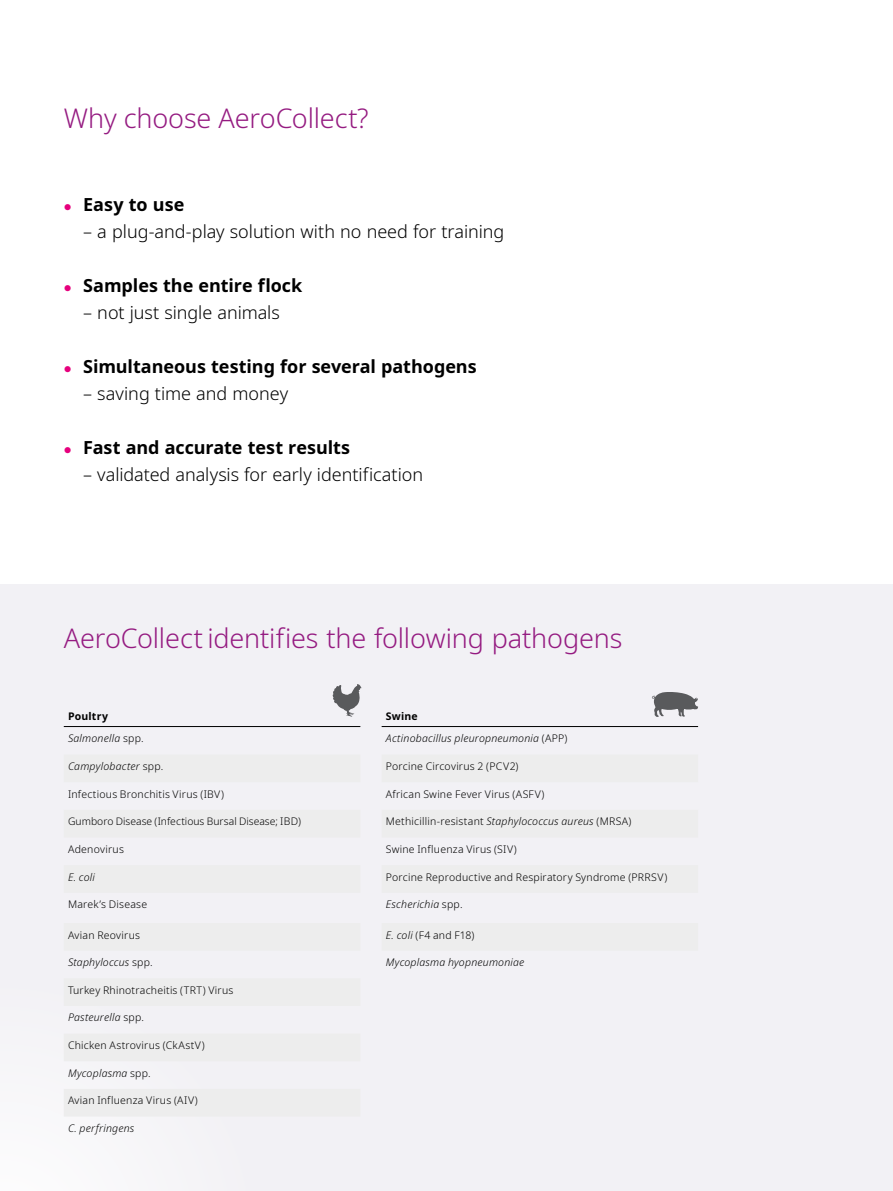
<style>
.page{position:relative;width:893px;height:1191px;background:#fff}
.page>*{position:absolute;margin:0;border:0;box-sizing:border-box;transform-origin:0 0}
.t1{font:300 27px "Noto Sans";letter-spacing:-.005em;color:#951b81}
.t2{font:300 18px "Noto Sans";color:#000}
.t3{font:700 18px "Noto Sans";letter-spacing:-.005em;color:#000}
.t4{font:300 10.5px "Noto Sans";letter-spacing:.02em;color:#000}
.t5{font:italic 300 10.5px "Noto Sans";letter-spacing:.02em;color:#000}
.t6{font:700 10.5px "Noto Sans";letter-spacing:.02em;color:#000}
.t7{font:300 10.35px "Noto Sans";color:#000}
.s1{color:#e6007d}
.s2{font-style:normal}
.s3{font-size:10.5px}
.s4{font-style:italic}
</style>
<div class="page">
<div style="left:0;top:584px;width:893px;height:607px;background:#f2f1f5"></div>
<svg style="left:0;top:1179px;width:37px;height:12px"></svg>
<svg style="left:333px;top:684px;width:28px;height:33px"></svg>
<svg style="left:652px;top:692px;width:46px;height:25px"></svg>
<hr style="left:64px;top:726px;width:296px;height:1px;background:#000">
<hr style="left:382px;top:726px;width:316px;height:1px;background:#000">
<h1 class="t1" style="left:64px;top:99px;width:306px">Why choose AeroCollect?</h1>
<h2 class="t3" style="left:64px;top:191px;width:122px"><span class="s1">●</span> Easy to use</h2>
<h2 class="t2" style="left:83px;top:218px;width:423px">– a plug-and-play solution with no need for training</h2>
<h2 class="t3" style="left:64px;top:272px;width:240px"><span class="s1">●</span> Samples the entire flock</h2>
<h2 class="t2" style="left:83px;top:299px;width:198px">– not just single animals</h2>
<h2 class="t3" style="left:64px;top:353px;width:414px"><span class="s1">●</span> Simultaneous testing for several pathogens</h2>
<h2 class="t2" style="left:83px;top:380px;width:207px">– saving time and money</h2>
<h2 class="t3" style="left:64px;top:434px;width:288px"><span class="s1">●</span> Fast and accurate test results</h2>
<h2 class="t2" style="left:83px;top:461px;width:341px">– validated analysis for early identification</h2>
<h1 class="t1" style="left:64px;top:619px;width:560px">AeroCollect identifies the following pathogens</h1>
<p class="t6" style="left:68px;top:709px;width:41px">Poultry</p>
<p class="t6" style="left:386px;top:709px;width:33px">Swine</p>
<p class="t5" style="left:68px;top:731px;width:77px">Salmonella <span class="s2">spp.</span></p>
<p class="t5" style="left:386px;top:731px;width:183px">Actinobacillus pleuropneumonia <span class="s2">(APP)</span></p>
<p class="t5" style="left:68px;top:759px;width:97px">Campylobacter <span class="s2">spp.</span></p>
<p class="t4" style="left:386px;top:759px;width:134px">Porcine Circovirus 2 (PCV2)</p>
<p class="t4" style="left:68px;top:786px;width:157px">Infectious Bronchitis Virus (IBV)</p>
<p class="t4" style="left:386px;top:786px;width:160px">African Swine Fever Virus (ASFV)</p>
<p class="t7" style="left:68px;top:814px;width:234px">Gumboro Disease (Infectious Bursal Disease; <span class="s3">IBD)</span></p>
<p class="t4" style="left:386px;top:814px;width:247px">Methicillin-resistant <span class="s4">Staphylococcus aureus</span> (MRSA)</p>
<p class="t4" style="left:68px;top:841px;width:57px">Adenovirus</p>
<p class="t4" style="left:386px;top:841px;width:132px">Swine Influenza Virus (SIV)</p>
<p class="t5" style="left:68px;top:869px;width:28px">E. coli</p>
<p class="t4" style="left:386px;top:869px;width:283px">Porcine Reproductive and Respiratory Syndrome (PRRSV)</p>
<p class="t4" style="left:68px;top:897px;width:81px">Marek’s Disease</p>
<p class="t5" style="left:386px;top:897px;width:78px">Escherichia <span class="s2">spp.</span></p>
<p class="t4" style="left:68px;top:927px;width:74px">Avian Reovirus</p>
<p class="t4" style="left:386px;top:927px;width:90px"><span class="s4">E. coli</span> (F4 and F18)</p>
<p class="t5" style="left:68px;top:955px;width:86px">Staphyloccus <span class="s2">spp.</span></p>
<p class="t5" style="left:386px;top:955px;width:140px">Mycoplasma hyopneumoniae</p>
<p class="t4" style="left:68px;top:982px;width:167px">Turkey Rhinotracheitis (TRT) Virus</p>
<p class="t5" style="left:68px;top:1010px;width:77px">Pasteurella <span class="s2">spp.</span></p>
<p class="t4" style="left:68px;top:1038px;width:138px">Chicken Astrovirus (CkAstV)</p>
<p class="t5" style="left:68px;top:1065px;width:84px">Mycoplasma <span class="s2">spp.</span></p>
<p class="t4" style="left:68px;top:1093px;width:131px">Avian Influenza Virus (AIV)</p>
<p class="t5" style="left:68px;top:1120px;width:68px">C. perfringens</p>
</div>
